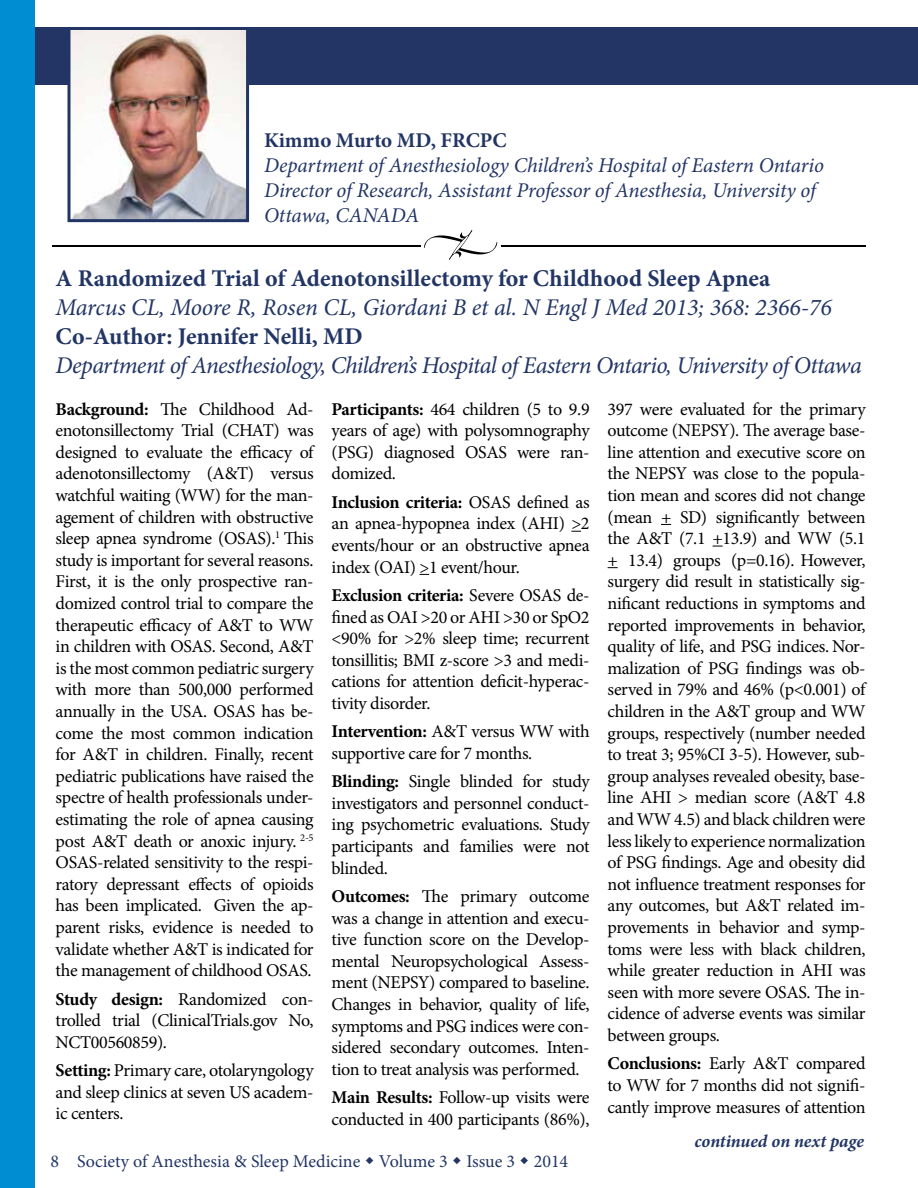
<style>
.page{position:relative;width:918px;height:1188px;background:#fff}
.page>*{position:absolute;margin:0;border:0;box-sizing:border-box;transform-origin:0 0}
.t1{font:italic 24px "Minion Pro";letter-spacing:-.02em;color:#223564}
.t2{font:700 24px "Minion Pro";color:#223564}
.t3{font:italic 21px/25.2px "Minion Pro";letter-spacing:-.01em;color:#223564}
.t4{font:700 21px "Minion Pro";color:#223564}
.t5{font:18px/21.6px "Minion Pro";letter-spacing:-.02em;color:#000;text-align:justify}
.t6{font:18px "Minion Pro";color:#223564}
.t7{font:italic 700 18px "Minion Pro";letter-spacing:-.005em;color:#223564}
.s1{font-weight:700}
</style>
<div class="page">
<div style="left:1px;top:27px;width:917px;height:58px;background:#223564"></div>
<hr style="left:52px;top:246px;width:814px;height:1px;background:#000">
<div style="left:421px;top:228px;width:80px;height:30px;background:#fff"></div>
<svg style="left:424px;top:230px;width:73px;height:30px"></svg>
<div style="left:0;top:0;width:34px;height:1188px;background:#008dd2"></div>
<img style="left:72px;top:31px;width:173px;height:187px">
<div style="left:68px;top:27px;width:181px;height:195px;border:3px solid #223564"></div>
<p class="t4" style="left:264px;top:125px;width:244px">Kimmo Murto MD, FRCPC</p>
<p class="t3" style="left:264px;top:152px;width:562px">Department of Anesthesiology Children’s Hospital of Eastern Ontario<br>Director of Research, Assistant Professor of Anesthesia, University of<br>Ottawa, CANADA</p>
<h1 class="t2" style="left:56px;top:262px;width:716px">A Randomized Trial of Adenotonsillectomy for Childhood Sleep Apnea</h1>
<h1 class="t1" style="left:56px;top:291px;width:778px">Marcus CL, Moore R, Rosen CL, Giordani B et al. N Engl J Med 2013; 368: 2366-76</h1>
<h1 class="t2" style="left:56px;top:319px;width:309px">Co-Author: Jennifer Nelli, MD</h1>
<h1 class="t1" style="left:56px;top:349px;width:808px">Department of Anesthesiology, Children’s Hospital of Eastern Ontario, University of Ottawa</h1>
<p class="t5" style="left:56px;top:398px;width:260px"><span class="s1">Background:</span> The Childhood Ad&shy;enotonsillectomy Trial (CHAT) was designed to evaluate the efficacy of adenotonsillectomy (A&amp;T) versus watchful waiting (WW) for the man&shy;agement of children with obstructive sleep apnea syndrome (OSAS).<sup>1</sup> This study is important for several reasons.<br>First, it is the only prospective ran&shy;domized control trial to compare the therapeutic efficacy of A&amp;T to WW in children with OSAS. Second, A&amp;T is the most common pediatric surgery with more than 500,000 performed annually in the USA. OSAS has be&shy;come the most common indication for A&amp;T in children. Finally, recent pediatric publications have raised the spectre of health professionals under&shy;estimating the role of apnea causing post A&amp;T death or anoxic injury. <sup>2-5<br></sup>OSAS-related sensitivity to the respi&shy;ratory depressant effects of opioids has been implicated. Given the ap&shy;parent risks, evidence is needed to validate whether A&amp;T is indicated for the management of childhood OSAS.</p>
<p class="t5" style="left:56px;top:988px;width:259px"><span class="s1">Study design:</span> Randomized con&shy;trolled trial (ClinicalTrials.gov No, NCT00560859).</p>
<p class="t5" style="left:56px;top:1060px;width:260px"><span class="s1">Setting:</span> Primary care, otolaryngology and sleep clinics at seven US academ&shy;ic centers.</p>
<p class="t5" style="left:332px;top:398px;width:260px"><span class="s1">Participants:</span> 464 children (5 to 9.9 years of age) with polysomnography (PSG) diagnosed OSAS were ran&shy;domized.</p>
<p class="t5" style="left:332px;top:491px;width:260px"><span class="s1">Inclusion criteria:</span> OSAS defined as an apnea-hypopnea index (AHI) &gt;2 events/hour or an obstructive apnea index (OAI) &gt;1 event/hour.</p>
<p class="t5" style="left:332px;top:584px;width:260px"><span class="s1">Exclusion criteria:</span> Severe OSAS de&shy;fined as OAI &gt;20 or AHI &gt;30 or SpO2 &lt;90% for &gt;2% sleep time; recurrent tonsillitis; BMI z-score &gt;3 and medi&shy;cations for attention deficit-hyperac&shy;tivity disorder.</p>
<p class="t5" style="left:332px;top:721px;width:260px"><span class="s1">Intervention:</span> A&amp;T versus WW with supportive care for 7 months.</p>
<p class="t5" style="left:332px;top:771px;width:260px"><span class="s1">Blinding:</span> Single blinded for study investigators and personnel conduct&shy;ing psychometric evaluations. Study participants and families were not blinded.</p>
<p class="t5" style="left:332px;top:886px;width:260px"><span class="s1">Outcomes:</span> The primary outcome was a change in attention and execu&shy;tive function score on the Develop&shy;mental Neuropsychological Assess&shy;ment (NEPSY) compared to baseline.<br>Changes in behavior, quality of life, symptoms and PSG indices were con&shy;sidered secondary outcomes. Inten&shy;tion to treat analysis was performed.</p>
<p class="t5" style="left:332px;top:1087px;width:259px"><span class="s1">Main Results:</span> Follow-up visits were conducted in 400 participants (86%),</p>
<p class="t6" style="left:50px;top:1150px;width:519px">8 Society of Anesthesia &amp; Sleep Medicine Volume 3 Issue 3 2014</p>
<p class="t5" style="left:608px;top:398px;width:260px">397 were evaluated for the primary outcome (NEPSY). The average base&shy;line attention and executive score on the NEPSY was close to the popula&shy;tion mean and scores did not change (mean + SD) significantly between the A&amp;T (7.1 +13.9) and WW (5.1 + 13.4) groups (p=0.16). However, surgery did result in statistically sig&shy;nificant reductions in symptoms and reported improvements in behavior, quality of life, and PSG indices. Nor&shy;malization of PSG findings was ob&shy;served in 79% and 46% (p&lt;0.001) of children in the A&amp;T group and WW groups, respectively (number needed to treat 3; 95%CI 3-5). However, sub&shy;group analyses revealed obesity, base&shy;line AHI &gt; median score (A&amp;T 4.8 and WW 4.5) and black children were less likely to experience normalization of PSG findings. Age and obesity did not influence treatment responses for any outcomes, but A&amp;T related im&shy;provements in behavior and symp&shy;toms were less with black children, while greater reduction in AHI was seen with more severe OSAS. The in&shy;cidence of adverse events was similar between groups.</p>
<p class="t5" style="left:608px;top:1053px;width:260px"><span class="s1">Conclusions:</span> Early A&amp;T compared to WW for 7 months did not signifi&shy;cantly improve measures of attention</p>
<p class="t7" style="left:694px;top:1129px;width:171px">continued on next page</p>
</div>
